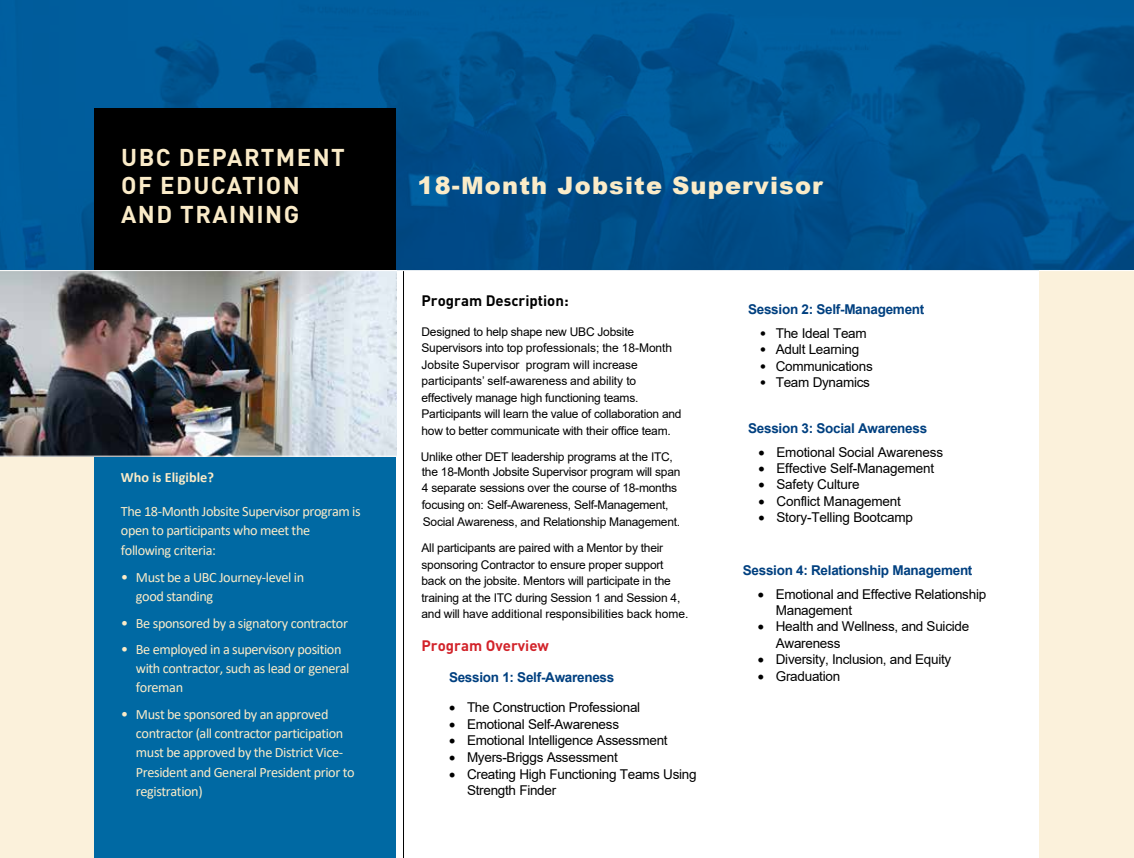
<style>
.page{position:relative;width:1134px;height:858px;background:#fff}
.page>*{position:absolute;margin:0;border:0;box-sizing:border-box;transform-origin:0 0}
.t1{font:700 24px/28.5px "DIN Pro";letter-spacing:.06em;color:#faebc8}
.t2{font:900 24px "Arial";letter-spacing:.05em;color:#faebc8}
.t3{font:700 15px "DIN Pro";color:#000}
.t4{font:700 15px "DIN Pro";color:#d2232a}
.t5{font:14.25px/19.4px "Calibri";letter-spacing:-.03em;color:#faebc8}
.t6{font:700 14.25px "Calibri";color:#faebc8}
.t7{font:13.5px/16.2px "Arial";letter-spacing:-.02em;color:#000}
.t8{font:700 13.5px "Arial";letter-spacing:-.02em;color:#004080}
.t9{font:12px/16.5px "Arial";letter-spacing:-.02em;color:#000}
.s1{font-family:"DIN"}
</style>
<div class="page">
<img style="left:0;top:0;width:1134px;height:270px">
<div style="left:0;top:311px;width:104px;height:546px;background:#fbf1db"></div>
<div style="left:1040px;top:270px;width:94px;height:587px;background:#fbf1db"></div>
<div style="left:94px;top:456px;width:302px;height:401px;background:#0069a3"></div>
<div style="left:94px;top:108px;width:302px;height:162px;background:#000"></div>
<hr style="left:403px;top:270px;width:1px;height:587px;background:#000">
<img style="left:0;top:271px;width:396px;height:184px">
<hr style="left:0;top:455px;width:400px;height:1px;background:#fff">
<hr style="left:0;top:270px;width:1134px;height:1px;background:#fff">
<h1 class="t1" style="left:121px;top:140px;width:225px">UBC DEPARTMENT<br>OF EDUCATION<br>AND TRAINING</h1>
<p class="t6" style="left:121px;top:467px;width:95px">Who is Eligible?</p>
<p class="t5" style="left:121px;top:500px;width:241px">The 18-Month Jobsite Supervisor program is open to participants who meet the following criteria:</p>
<p class="t5" style="left:136px;top:566px;width:170px;text-indent:-15px"><span class="s1">•</span> Must be a UBC Journey-level in good standing</p>
<p class="t5" style="left:121px;top:612px;width:229px"><span class="s1">•</span> Be sponsored by a signatory contractor</p>
<p class="t5" style="left:136px;top:639px;width:215px;text-indent:-15px"><span class="s1">•</span> Be employed in a supervisory position with contractor, such as lead or general foreman</p>
<p class="t5" style="left:136px;top:703px;width:220px;text-indent:-15px"><span class="s1">•</span> Must be sponsored by an approved contractor (all contractor participation must be approved by the District Vice-President and General President prior to registration)</p>
<h1 class="t2" style="left:418px;top:168px;width:407px">18-Month Jobsite Supervisor</h1>
<p class="t3" style="left:422px;top:288px;width:149px">Program Description:</p>
<p class="t9" style="left:422px;top:323px;width:262px">Designed to help shape new UBC Jobsite Supervisors into top professionals; the 18-Month Jobsite Supervisor program will increase participants’ self-awareness and ability to effectively manage high functioning teams.<br>Participants will learn the value of collaboration and how to better communicate with their office team.</p>
<p class="t9" style="left:421px;top:449px;width:261px;line-height:15.5px">Unlike other DET leadership programs at the ITC, the 18-Month Jobsite Supervisor program will span<br>4 separate sessions over the course of 18-months</p>
<p class="t9" style="left:422px;top:496px;width:260px">focusing on: Self-Awareness, Self-Management,<br>Social Awareness, and Relationship Management.</p>
<p class="t9" style="left:422px;top:539px;width:268px">All participants are paired with a Mentor by their sponsoring Contractor to ensure proper support back on the jobsite. Mentors will participate in the training at the ITC during Session 1 and Session 4, and will have additional responsibilities back home.</p>
<p class="t4" style="left:422px;top:632px;width:129px">Program Overview</p>
<p class="t8" style="left:449px;top:667px;width:167px">Session 1: Self-Awareness</p>
<p class="t7" style="left:449px;top:698px;width:193px">• The Construction Professional</p>
<p class="t7" style="left:449px;top:715px;width:172px">• Emotional Self-Awareness</p>
<p class="t7" style="left:449px;top:732px;width:220px">• Emotional Intelligence Assessment</p>
<p class="t7" style="left:449px;top:749px;width:170px">• Myers-Briggs Assessment</p>
<p class="t7" style="left:467px;top:765px;width:231px;text-indent:-18px">• Creating High Functioning Teams Using<br>Strength Finder</p>
<p class="t8" style="left:748px;top:300px;width:178px">Session 2: Self-Management</p>
<p class="t7" style="left:760px;top:325px;width:109px"><span class="s1">•</span> The Ideal Team</p>
<p class="t7" style="left:760px;top:341px;width:101px"><span class="s1">•</span> Adult Learning</p>
<p class="t7" style="left:760px;top:358px;width:115px"><span class="s1">•</span> Communications</p>
<p class="t7" style="left:760px;top:374px;width:112px"><span class="s1">•</span> Team Dynamics</p>
<p class="t8" style="left:748px;top:419px;width:181px">Session 3: Social Awareness</p>
<p class="t7" style="left:758px;top:444px;width:186px">• Emotional Social Awareness</p>
<p class="t7" style="left:758px;top:460px;width:177px">• Effective Self-Management</p>
<p class="t7" style="left:758px;top:476px;width:103px">• Safety Culture</p>
<p class="t7" style="left:758px;top:492px;width:144px">• Conflict Management</p>
<p class="t7" style="left:758px;top:509px;width:156px">• Story-Telling Bootcamp</p>
<p class="t8" style="left:743px;top:560px;width:231px">Session 4: Relationship Management</p>
<p class="t7" style="left:776px;top:585px;width:212px;text-indent:-18px">• Emotional and Effective Relationship<br>Management</p>
<p class="t7" style="left:776px;top:618px;width:195px;text-indent:-18px">• Health and Wellness, and Suicide<br>Awareness</p>
<p class="t7" style="left:758px;top:651px;width:195px">• Diversity, Inclusion, and Equity</p>
<p class="t7" style="left:758px;top:667px;width:84px">• Graduation</p>
</div>
